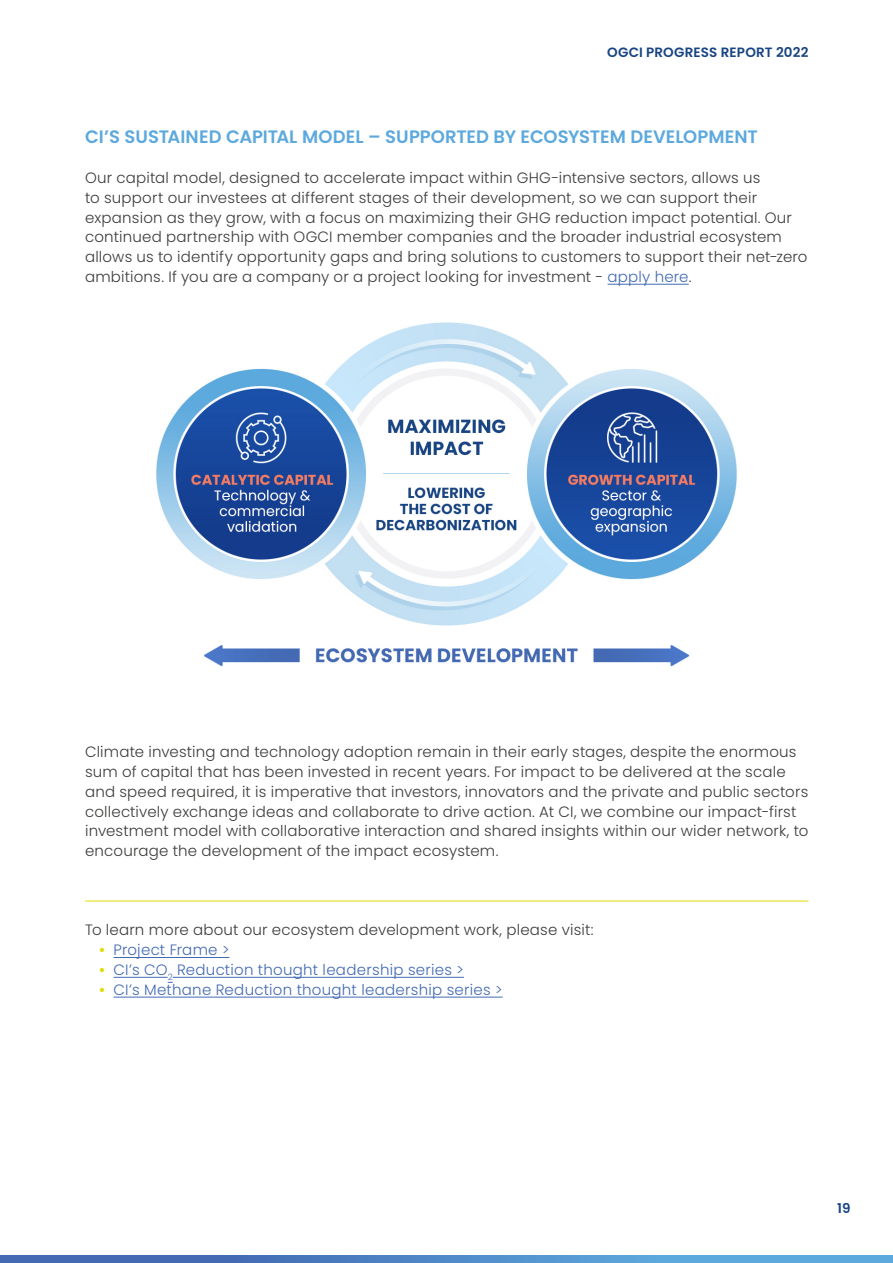
<style>
.page{position:relative;width:893px;height:1263px;background:#fff}
.page>*{position:absolute;margin:0;border:0;box-sizing:border-box;transform-origin:0 0}
.t1{font:600 18px "Poppins";letter-spacing:-.005em;color:#5da9dd}
.t2{font:300 15px/19.8px "Poppins";letter-spacing:.015em;color:#3c3c3b}
.t3{font:300 15px "Poppins";letter-spacing:.015em;color:#436ab3}
.t4{font:600 13.5px "Poppins";letter-spacing:.01em;color:#174483}
.s1{color:#436ab3}
.s2{font-weight:600;color:#dfdc02}
</style>
<div class="page">
<svg style="left:0;top:1256px;width:893px;height:7px;background:#5089c8"></svg>
<hr style="left:608px;top:284px;width:81px;height:1px;background:#436ab3">
<hr style="left:85px;top:901px;width:723px;height:1px;background:#dfdc02">
<hr style="left:114px;top:957px;width:115px;height:1px;background:#436ab3">
<hr style="left:114px;top:977px;width:54px;height:1px;background:#436ab3">
<hr style="left:173px;top:977px;width:291px;height:1px;background:#436ab3">
<hr style="left:114px;top:997px;width:389px;height:1px;background:#436ab3">
<img style="left:156px;top:322px;width:581px;height:345px">
<p class="t4" style="left:607px;top:44px;width:203px">OGCI PROGRESS REPORT 2022</p>
<p class="t1" style="left:85px;top:127px;width:674px">CI’S SUSTAINED CAPITAL MODEL – SUPPORTED BY ECOSYSTEM DEVELOPMENT</p>
<p class="t2" style="left:85px;top:168px;width:724px">Our capital model, designed to accelerate impact within GHG-intensive sectors, allows us<br>to support our investees at different stages of their development, so we can support their expansion as they grow, with a focus on maximizing their GHG reduction impact potential. Our continued partnership with OGCI member companies and the broader industrial ecosystem allows us to identify opportunity gaps and bring solutions to customers to support their net-zero ambitions. If you are a company or a project looking for investment - <span class="s1">apply here</span>.</p>
<p class="t2" style="left:85px;top:742px;width:725px">Climate investing and technology adoption remain in their early stages, despite the enormous sum of capital that has been invested in recent years. For impact to be delivered at the scale and speed required, it is imperative that investors, innovators and the private and public sectors collectively exchange ideas and collaborate to drive action. At CI, we combine our impact-first investment model with collaborative interaction and shared insights within our wider network, to encourage the development of the impact ecosystem.</p>
<p class="t2" style="left:85px;top:920px;width:510px">To learn more about our ecosystem development work, please visit:</p>
<p class="t3" style="left:99px;top:941px;width:132px"><span class="s2">•</span> Project Frame &gt;</p>
<p class="t3" style="left:99px;top:961px;width:367px"><span class="s2">•</span> CI’s CO<sub>2</sub> Reduction thought leadership series &gt;</p>
<p class="t3" style="left:99px;top:981px;width:406px"><span class="s2">•</span> CI’s Methane Reduction thought leadership series &gt;</p>
<p class="t4" style="left:837px;top:1200px;width:15px">19</p>
</div>
